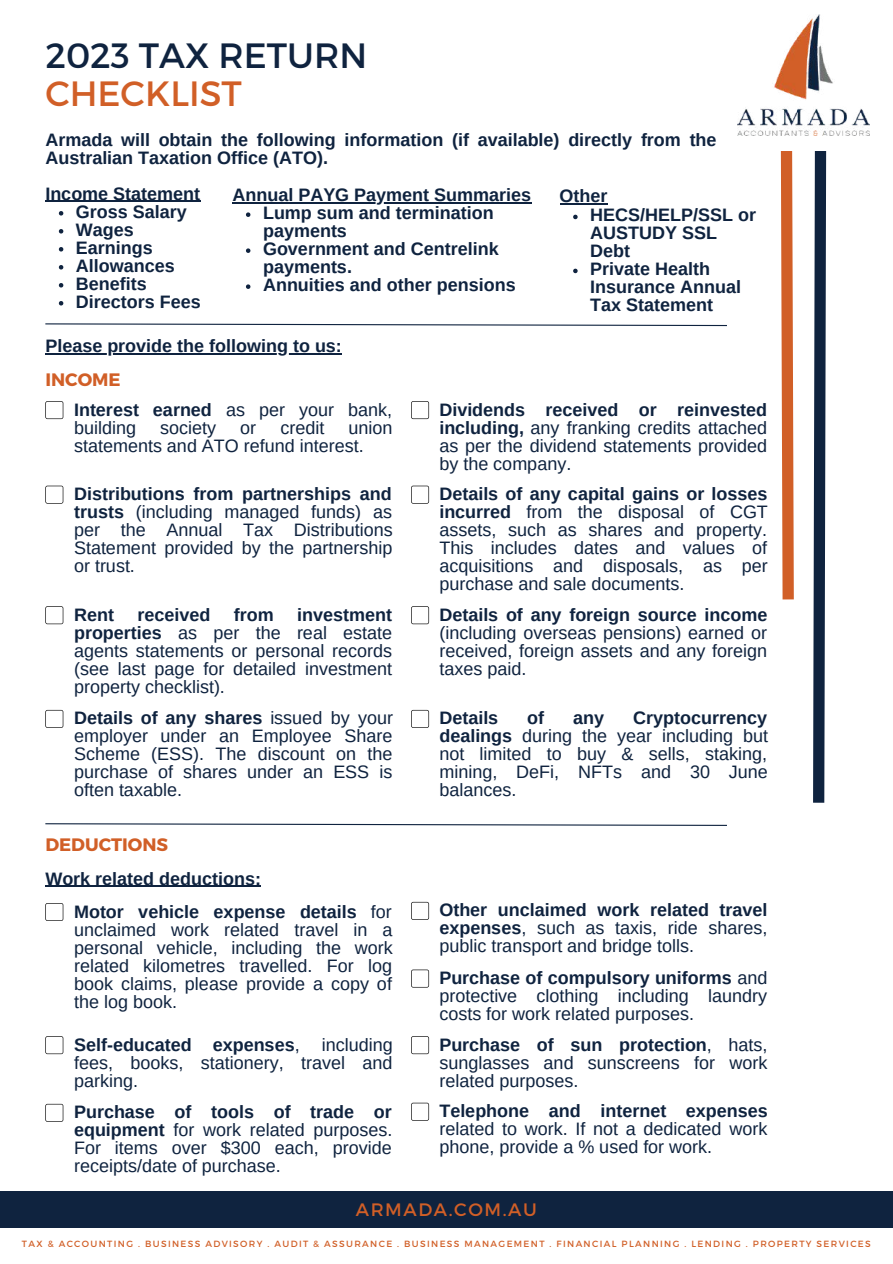
<style>
.page{position:relative;width:893px;height:1264px;background:#fff}
.page>*{position:absolute;margin:0;border:0;box-sizing:border-box;transform-origin:0 0}
.t1{font:35.1px "Montserrat";color:#0f233f}
.t2{font:35.1px "Montserrat";color:#d15f27}
.t3{font:18px/18px "Arimo";color:#0f233f;text-align:justify}
.t4{font:700 18px/18px "Arimo";color:#0f233f}
.t5{font:700 18px "Montserrat";color:#d15f27}
.t6{font:18px "Montserrat";letter-spacing:.09em;color:#d15f27}
.t7{font:9px "Montserrat";letter-spacing:.15em;color:#d15f27}
.s1{font-weight:700}
</style>
<div class="page">
<div style="left:0;top:1191px;width:892px;height:37px;background:#0f233f"></div>
<svg style="left:813px;top:151px;width:14px;height:652px;background:#3f4f65"></svg>
<svg style="left:780px;top:151px;width:14px;height:449px;background:#d97e51"></svg>
<img style="left:737px;top:14px;width:132px;height:122px">
<svg style="left:45px;top:323px;width:682px;height:4px"></svg>
<svg style="left:59px;top:211px;width:4px;height:4px"></svg>
<svg style="left:59px;top:229px;width:4px;height:4px"></svg>
<svg style="left:59px;top:247px;width:4px;height:4px"></svg>
<svg style="left:59px;top:265px;width:4px;height:4px"></svg>
<svg style="left:59px;top:283px;width:4px;height:4px"></svg>
<svg style="left:59px;top:301px;width:4px;height:4px"></svg>
<hr style="left:45px;top:201px;width:155px;height:1px;background:#0f233f">
<svg style="left:573px;top:215px;width:4px;height:4px"></svg>
<svg style="left:573px;top:269px;width:4px;height:4px"></svg>
<hr style="left:559px;top:203px;width:48px;height:1px;background:#0f233f">
<svg style="left:246px;top:212px;width:4px;height:5px"></svg>
<svg style="left:246px;top:248px;width:4px;height:5px"></svg>
<svg style="left:246px;top:284px;width:4px;height:5px"></svg>
<hr style="left:232px;top:202px;width:299px;height:1px;background:#0f233f">
<hr style="left:45px;top:353px;width:297px;height:1px;background:#0f233f">
<svg style="left:45px;top:401px;width:18px;height:18px"></svg>
<svg style="left:411px;top:401px;width:18px;height:18px"></svg>
<svg style="left:45px;top:485px;width:18px;height:18px"></svg>
<svg style="left:411px;top:485px;width:18px;height:18px"></svg>
<svg style="left:45px;top:606px;width:18px;height:18px"></svg>
<svg style="left:411px;top:606px;width:18px;height:18px"></svg>
<svg style="left:45px;top:710px;width:18px;height:18px"></svg>
<svg style="left:411px;top:710px;width:18px;height:18px"></svg>
<svg style="left:45px;top:903px;width:18px;height:18px"></svg>
<svg style="left:411px;top:901px;width:18px;height:18px"></svg>
<svg style="left:45px;top:1036px;width:18px;height:18px"></svg>
<svg style="left:411px;top:969px;width:18px;height:18px"></svg>
<hr style="left:45px;top:885px;width:216px;height:2px;background:#0f233f">
<svg style="left:411px;top:1036px;width:18px;height:18px"></svg>
<svg style="left:45px;top:1103px;width:18px;height:18px"></svg>
<svg style="left:411px;top:1102px;width:18px;height:18px"></svg>
<svg style="left:45px;top:823px;width:682px;height:3px"></svg>
<h1 class="t1" style="left:45px;top:33px;width:323px">2023 TAX RETURN</h1>
<h1 class="t2" style="left:45px;top:71px;width:198px">CHECKLIST</h1>
<p class="t4" style="left:45px;top:130px;width:672px">Armada will obtain the following information (if available) directly from the<br>Australian Taxation Office (ATO).</p>
<p class="t4" style="left:45px;top:184px;width:156px">Income Statement</p>
<p class="t4" style="left:590px;top:206px;width:167px">HECS/HELP/SSL or<br>AUSTUDY SSL<br>Debt<br>Private Health<br>Insurance Annual<br>Tax Statement</p>
<p class="t4" style="left:232px;top:186px;width:300px">Annual PAYG Payment Summaries</p>
<p class="t4" style="left:559px;top:187px;width:49px">Other</p>
<p class="t4" style="left:76px;top:202px;width:126px">Gross Salary<br>Wages<br>Earnings<br>Allowances<br>Benefits<br>Directors Fees</p>
<p class="t4" style="left:263px;top:204px;width:254px">Lump sum and termination payments<br>Government and Centrelink payments.<br>Annuities and other pensions</p>
<p class="t4" style="left:45px;top:337px;width:298px">Please provide the following to us:</p>
<p class="t5" style="left:45px;top:368px;width:77px">INCOME</p>
<p class="t3" style="left:74px;top:400px;width:319px"><span class="s1">Interest earned</span> as per your bank, building</p>
<p class="t3" style="left:74px;top:418px;width:320px;text-indent:274px">union statements and ATO refund interest.</p>
<p class="t3" style="left:160px;top:418px;width:57px">society</p>
<p class="t3" style="left:240px;top:418px;width:17px">or</p>
<p class="t3" style="left:280px;top:418px;width:45px">credit</p>
<p class="t3" style="left:439px;top:400px;width:329px"><span class="s1">Dividends received or reinvested including,</span> any franking credits attached as per the dividend statements provided by the company.</p>
<p class="t3" style="left:74px;top:485px;width:320px"><span class="s1">Distributions from partnerships and trusts</span> (including managed funds) as per the Annual Tax Distributions Statement provided by the partnership or trust.</p>
<p class="t3" style="left:439px;top:485px;width:330px"><span class="s1">Details of any capital gains or losses incurred</span> from the disposal of CGT assets, such as shares and property.<br>This includes dates and values of acquisitions and disposals, as per purchase and sale documents.</p>
<p class="t4" style="left:74px;top:605px;width:41px">Rent</p>
<p class="t4" style="left:137px;top:605px;width:74px">received</p>
<p class="t4" style="left:234px;top:605px;width:41px">from</p>
<p class="t3" style="left:74px;top:605px;width:320px;text-indent:223px"><span class="s1">investment properties</span> as per the real estate agents statements or personal records (see last page for detailed investment property checklist).</p>
<p class="t4" style="left:439px;top:605px;width:329px">Details of any foreign source income</p>
<p class="t3" style="left:439px;top:623px;width:329px">(including overseas pensions) earned or received, foreign assets and any foreign taxes paid.</p>
<p class="t3" style="left:74px;top:709px;width:320px"><span class="s1">Details of any shares</span> issued by your employer under an Employee Share Scheme (ESS). The discount on the purchase of shares under an ESS is often taxable.</p>
<p class="t4" style="left:439px;top:709px;width:60px">Details</p>
<p class="t4" style="left:527px;top:709px;width:18px">of</p>
<p class="t4" style="left:573px;top:709px;width:32px">any</p>
<p class="t3" style="left:439px;top:709px;width:330px;text-indent:194px"><span class="s1">Cryptocurrency dealings</span> during the year including but not limited to buy &amp; sells, staking, mining, DeFi, NFTs and 30 June balances.</p>
<p class="t5" style="left:45px;top:833px;width:124px">DEDUCTIONS</p>
<p class="t4" style="left:45px;top:869px;width:217px">Work related deductions:</p>
<p class="t3" style="left:74px;top:902px;width:320px"><span class="s1">Motor vehicle expense details</span> for unclaimed work related travel in a personal vehicle, including the work related kilometres travelled. For log book claims, please provide a copy of the log book.</p>
<p class="t3" style="left:439px;top:901px;width:330px"><span class="s1">Other unclaimed work related travel expenses</span>, such as taxis, ride shares, public transport and bridge tolls.</p>
<p class="t3" style="left:74px;top:1035px;width:320px"><span class="s1">Self-educated expenses</span>, including fees, books, stationery, travel and parking.</p>
<p class="t3" style="left:439px;top:968px;width:329px"><span class="s1">Purchase of compulsory uniforms</span> and protective clothing including laundry costs for work related purposes.</p>
<p class="t3" style="left:439px;top:1035px;width:329px"><span class="s1">Purchase of sun protection</span>, hats, sunglasses and sunscreens for work related purposes.</p>
<p class="t3" style="left:74px;top:1103px;width:320px"><span class="s1">Purchase of tools of trade or equipment</span> for work related purposes.<br>For items over $300 each, provide receipts/date of purchase.</p>
<p class="t4" style="left:439px;top:1102px;width:330px">Telephone and internet expenses</p>
<p class="t3" style="left:439px;top:1119px;width:329px">related to work. If not a dedicated work phone, provide a % used for work.</p>
<p class="t6" style="left:356px;top:1197px;width:182px">ARMADA.COM.AU</p>
<p class="t7" style="left:22px;top:1237px;width:850px">TAX &amp; ACCOUNTING . BUSINESS ADVISORY . AUDIT &amp; ASSURANCE . BUSINESS MANAGEMENT . FINANCIAL PLANNING . LENDING . PROPERTY SERVICES</p>
</div>
